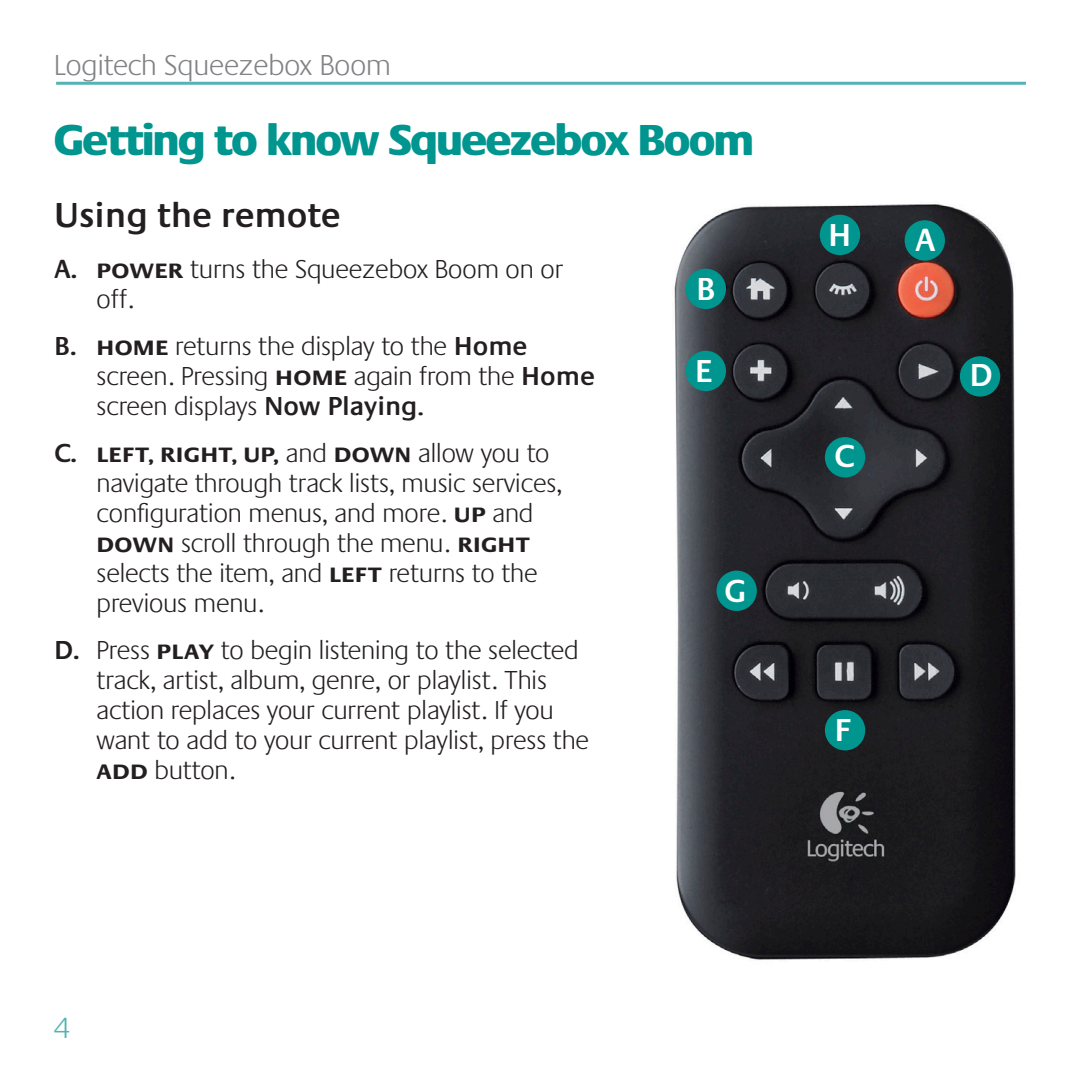
<style>
.page{position:relative;width:1080px;height:1080px;background:#fff}
.page>*{position:absolute;margin:0;border:0;box-sizing:border-box;transform-origin:0 0}
.Heading_1{font:800 45px "Praxis EF";letter-spacing:-.025em;color:#00958e}
.Level_2_Heading{font:600 36px "Praxis EF";color:#231f20}
.Center_Callout{font:600 33px "Praxis EF";color:#fff}
.t1{font:300 30px "Praxis EF";color:#808285}
.t2{font:300 30px "Praxis EF";color:#52b5b3}
.Lettered_Steps{font:300 27px/30px "Praxis EF";color:#231f20}
.Lettered_Steps-2{font:700 21.6px "Praxis EF";letter-spacing:.015em;color:#231f20;scale:1.13 1}
.s1{font-weight:600}
.s2{font-weight:700;font-size:21.6px}
.s3{font-weight:600;font-size:27px}
.s4{font-weight:300;font-size:27px}
</style>
<div class="page">
<hr style="left:56px;top:82px;width:970px;height:3px;background:#52b5b3">
<img style="left:674px;top:204px;width:342px;height:756px">
<div style="left:960px;top:356px;width:40px;height:41px;background:#00958e;border-radius:50%"></div>
<div style="left:905px;top:220px;width:40px;height:41px;background:#00958e;border-radius:50%"></div>
<div style="left:825px;top:710px;width:40px;height:40px;background:#00958e;border-radius:50%"></div>
<div style="left:825px;top:437px;width:40px;height:40px;background:#00958e;border-radius:50%"></div>
<div style="left:686px;top:269px;width:40px;height:40px;background:#00958e;border-radius:50%"></div>
<div style="left:686px;top:351px;width:40px;height:40px;background:#00958e;border-radius:50%"></div>
<div style="left:716px;top:571px;width:41px;height:40px;background:#00958e;border-radius:50%"></div>
<div style="left:820px;top:215px;width:40px;height:40px;background:#00958e;border-radius:50%"></div>
<p class="t1" style="left:54px;top:49px;width:338px">Logitech Squeezebox Boom</p>
<p class="Heading_1" style="left:54px;top:115px;width:701px">Getting to know Squeezebox Boom</p>
<p class="Level_2_Heading" style="left:54px;top:195px;width:288px">Using the remote</p>
<p class="Lettered_Steps" style="left:97px;top:255px;width:468px;text-indent:-43px"><span class="s1">A.</span> <span class="s2">POWER</span> turns the Squeezebox Boom on or off.</p>
<p class="Lettered_Steps" style="left:97px;top:332px;width:500px;text-indent:-43px"><span class="s1">B.</span> <span class="s2">HOME</span> returns the display to the <span class="s1">Home </span>screen. Pressing <span class="s2">HOME</span> again from the <span class="s1">Home </span>screen displays <span class="s1">Now Playing</span><span class="s2">.</span></p>
<p class="Lettered_Steps-2" style="left:54px;top:444px;width:440px"><span class="s3">C.</span> LEFT, RIGHT, UP, <span class="s4">and</span> DOWN <span class="s4">allow you to</span></p>
<p class="Lettered_Steps" style="left:97px;top:469px;width:467px">navigate through track lists, music services, configuration menus, and more. <span class="s2">UP</span> and <span class="s2">DOWN</span> scroll through the menu. <span class="s2">RIGHT </span>selects the item, and <span class="s2">LEFT</span> returns to the previous menu.</p>
<p class="Lettered_Steps" style="left:97px;top:636px;width:494px;text-indent:-43px"><span class="s1">D.</span> Press <span class="s2">PLAY</span> to begin listening to the selected track, artist, album, genre, or playlist. This action replaces your current playlist. If you want to add to your current playlist, press the <span class="s2">ADD</span> button.</p>
<p class="Center_Callout" style="left:696px;top:270px;width:21px">B</p>
<p class="Center_Callout" style="left:695px;top:353px;width:19px">E</p>
<p class="Center_Callout" style="left:724px;top:572px;width:24px">G</p>
<p class="Center_Callout" style="left:828px;top:217px;width:25px">H</p>
<p class="Center_Callout" style="left:834px;top:438px;width:22px">C</p>
<p class="Center_Callout" style="left:915px;top:222px;width:22px">A</p>
<p class="Center_Callout" style="left:969px;top:357px;width:25px">D</p>
<p class="Center_Callout" style="left:835px;top:712px;width:18px">F</p>
<p class="t2" style="left:54px;top:1012px;width:18px">4</p>
</div>
